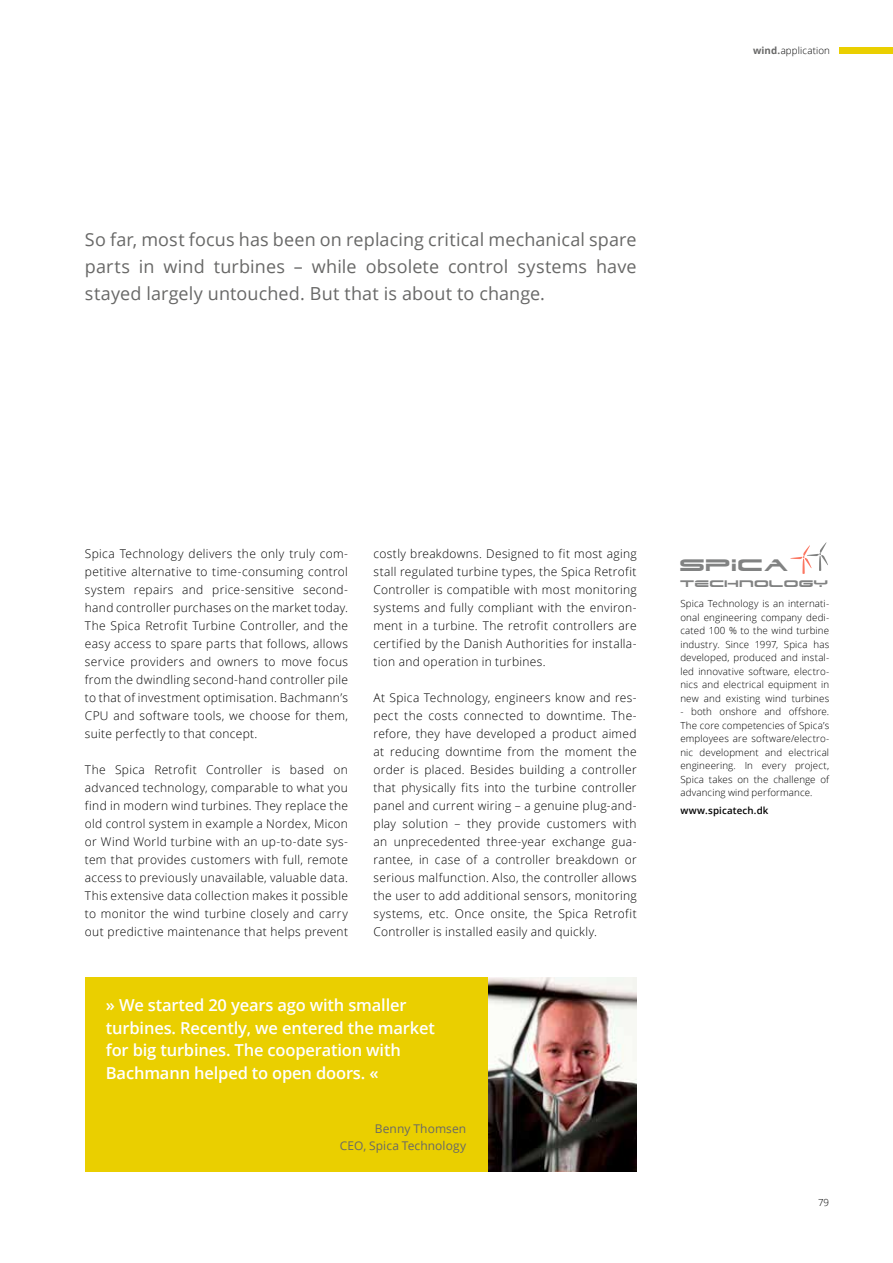
<style>
.page{position:relative;width:893px;height:1263px;background:#fff}
.page>*{position:absolute;margin:0;border:0;box-sizing:border-box;transform-origin:0 0}
.t1{font:19.95px "Dodger";color:#818282;scale:1.23 1}
.t2{font:18px/27px "Open Sans";letter-spacing:.005em;color:#686867;text-align:justify}
.t3{font:600 16.5px/22.5px "Open Sans";letter-spacing:-.01em;color:#fff}
.t4{font:300 12px/18px "Open Sans";letter-spacing:.025em;color:#000;text-align:justify}
.t5{font:12px/16.5px "Open Sans";letter-spacing:.005em;color:#686867;text-align:right}
.t6{font:11.4px "Dodger";color:#818282;scale:1.23 1}
.t7{font:300 9.75px/13.5px "Open Sans";letter-spacing:.015em;color:#000;text-align:justify}
.t8{font:600 9.75px "Open Sans";letter-spacing:.015em;color:#000}
.s1{font-weight:700;color:#686867}
</style>
<div class="page">
<img style="left:488px;top:977px;width:149px;height:194px">
<svg style="left:790px;top:542px;width:38px;height:32px"></svg>
<div style="left:85px;top:977px;width:403px;height:194px;background:#eacf00"></div>
<div style="left:840px;top:47px;width:53px;height:7px;background:#eacf00"></div>
<h2 class="t2" style="left:85px;top:226px;width:553px">So far, most focus has been on replacing critical mechanical spare parts in wind turbines – while obsolete control systems have stayed largely untouched. But that is about to change.</h2>
<p class="t7" style="left:753px;top:43px;width:78px"><span class="s1">wind.</span>application</p>
<p class="t4" style="left:85px;top:544px;width:265px">Spica Technology delivers the only truly com&shy;petitive alternative to time-consuming control system repairs and price-sensitive second&shy;hand controller purchases on the market today.<br>The Spica Retrofit Turbine Controller, and the easy access to spare parts that follows, allows service providers and owners to move focus from the dwindling second-hand controller pile to that of investment optimisation. Bachmann’s CPU and software tools, we choose for them, suite perfectly to that concept.</p>
<p class="t4" style="left:85px;top:760px;width:265px">The Spica Retrofit Controller is based on advanced technology, comparable to what you find in modern wind turbines. They replace the old control system in example a Nordex, Micon or Wind World turbine with an up-to-date sys&shy;tem that provides customers with full, remote access to previously unavailable, valuable data.<br>This extensive data collection makes it possible to monitor the wind turbine closely and carry out predictive maintenance that helps prevent</p>
<p class="t4" style="left:374px;top:544px;width:265px">costly breakdowns. Designed to fit most aging stall regulated turbine types, the Spica Retrofit Controller is compatible with most monitoring systems and fully compliant with the environ&shy;ment in a turbine. The retrofit controllers are certified by the Danish Authorities for installa&shy;tion and operation in turbines.</p>
<p class="t4" style="left:374px;top:688px;width:265px">At Spica Technology, engineers know and res&shy;pect the costs connected to downtime. The&shy;refore, they have developed a product aimed at reducing downtime from the moment the order is placed. Besides building a controller that physically fits into the turbine controller panel and current wiring – a genuine plug-and&shy;play solution – they provide customers with an unprecedented three-year exchange gua&shy;rantee, in case of a controller breakdown or serious malfunction. Also, the controller allows the user to add additional sensors, monitoring systems, etc. Once onsite, the Spica Retrofit Controller is installed easily and quickly.</p>
<h3 class="t3" style="left:106px;top:993px;width:331px">» We started 20 years ago with smaller turbines. Recently, we entered the market for big turbines. The cooperation with Bachmann helped to open doors. «</h3>
<p class="t5" style="left:340px;top:1120px;width:128px">Benny Thomsen<br>CEO, Spica Technology</p>
<h1 class="t1" style="left:680px;top:555px;width:91px">SPICA</h1>
<p class="t6" style="left:680px;top:577px;width:122px">TECHNOLOGY</p>
<p class="t7" style="left:680px;top:597px;width:150px">Spica Technology is an internati&shy;onal engineering company dedi&shy;cated 100 % to the wind turbine industry. Since 1997, Spica has developed, produced and instal&shy;led innovative software, electro&shy;nics and electrical equipment in new and existing wind turbines</p>
<p class="t7" style="left:680px;top:705px;width:150px">- both onshore and offshore.<br>The core competencies of Spica’s employees are software/electro&shy;nic development and electrical engineering. In every project, Spica takes on the challenge of advancing wind performance.</p>
<p class="t8" style="left:680px;top:804px;width:90px">www.spicatech.dk</p>
<p class="t7" style="left:818px;top:1195px;width:13px">79</p>
</div>
